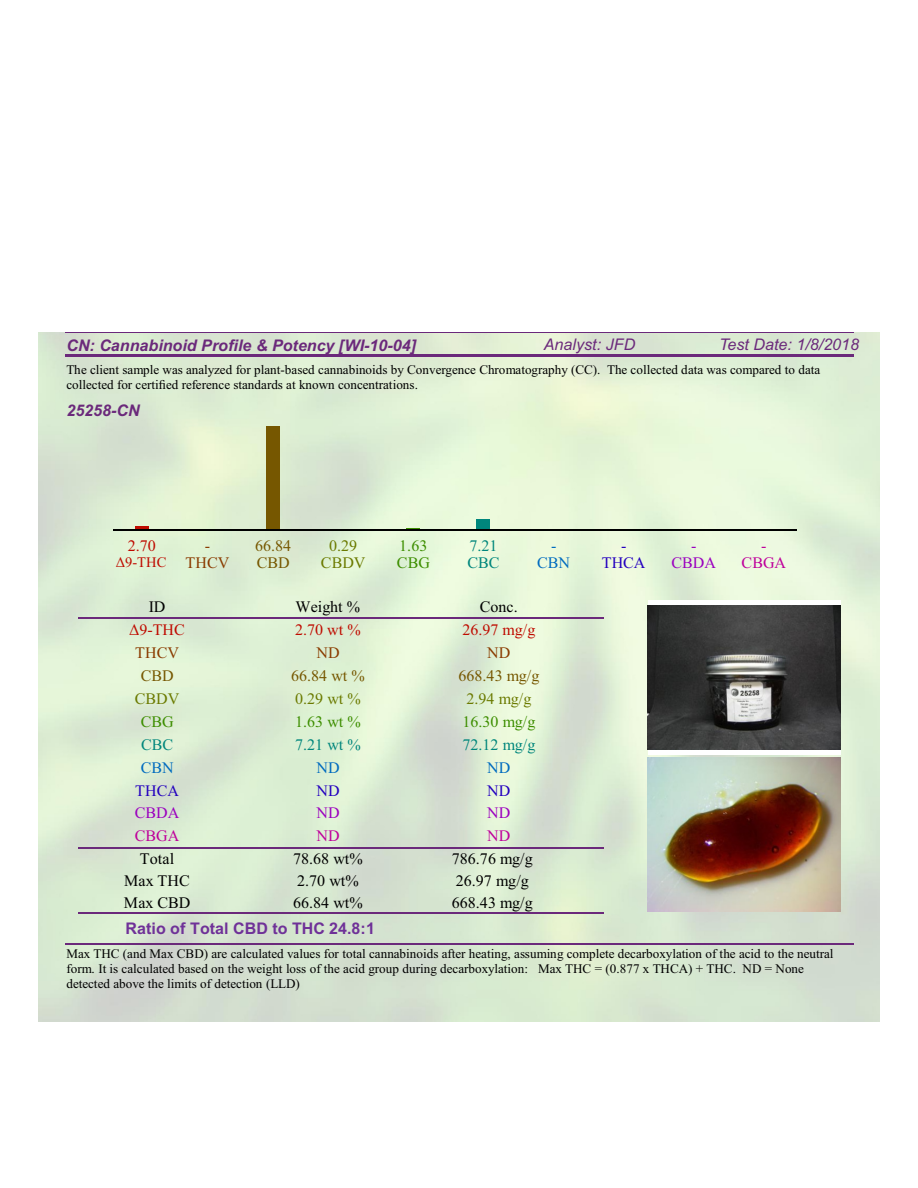
<style>
.page{position:relative;width:918px;height:1188px;background:#fff}
.page>*{position:absolute;margin:0;border:0;box-sizing:border-box;transform-origin:0 0}
.t1{font:16.05px "Times New Roman";color:#000}
.t2{font:italic 700 16.05px "Arial";color:#6b297b}
.t3{font:16.05px "Times New Roman";color:#765700}
.t4{font:italic 16.05px "Arial";color:#6b297b}
.t5{font:16.05px "Times New Roman";color:#6b7a00}
.t6{font:16.05px "Times New Roman";color:#bf0b00}
.t7{font:16.05px "Times New Roman";color:#00867c}
.t8{font:16.05px "Times New Roman";color:#3d8e00}
.t9{font:700 16.05px "Arial";color:#6f3198}
.t10{font:16.05px "Times New Roman";color:#8a3b00}
.t11{font:16.05px "Times New Roman";color:#2300bf}
.t12{font:16.05px "Times New Roman";color:#9b00bf}
.t13{font:16.05px "Times New Roman";color:#bf009b}
.t14{font:16.05px "Times New Roman";color:#006bbf}
.t15{font:14.55px "Times New Roman";color:#bf0b00}
.t16{font:13.05px/15.5px "Times New Roman";color:#000}
</style>
<div class="page">
<img style="left:39px;top:332px;width:841px;height:689px">
<hr style="left:65px;top:332px;width:789px;height:1px;background:#6b297b">
<hr style="left:65px;top:354px;width:789px;height:3px;background:#6b297b">
<div style="left:267px;top:426px;width:13px;height:104px;background:#765700"></div>
<svg style="left:135px;top:526px;width:13px;height:4px"></svg>
<div style="left:477px;top:519px;width:13px;height:11px;background:#00867c"></div>
<svg style="left:407px;top:528px;width:13px;height:2px"></svg>
<hr style="left:113px;top:530px;width:684px;height:1px;background:#000">
<div style="left:648px;top:600px;width:193px;height:154px;background:#fff"></div>
<img style="left:648px;top:605px;width:193px;height:144px">
<img style="left:648px;top:757px;width:193px;height:154px">
<hr style="left:65px;top:943px;width:789px;height:2px;background:#6b297b">
<hr style="left:78px;top:617px;width:526px;height:1px;background:#6b297b">
<hr style="left:78px;top:847px;width:526px;height:2px;background:#6b297b">
<hr style="left:78px;top:913px;width:526px;height:1px;background:#6b297b">
<p class="t4" style="left:544px;top:339px;width:93px">Analyst: JFD</p>
<p class="t4" style="left:719px;top:339px;width:142px">Test Date: 1/8/2018</p>
<p class="t16" style="left:66px;top:363px;width:755px">The client sample was analyzed for plant-based cannabinoids by Convergence Chromatography (CC). The collected data was compared to data collected for certified reference standards at known concentrations.</p>
<p class="t2" style="left:66px;top:404px;width:75px">25258-CN</p>
<p class="t2" style="left:66px;top:339px;width:351px">CN: Cannabinoid Profile &amp; Potency [WI-10-04]</p>
<p class="t6" style="left:128px;top:540px;width:30px">2.70</p>
<p class="t15" style="left:116px;top:557px;width:52px">Δ9-THC</p>
<p class="t10" style="left:205px;top:540px;width:7px">-</p>
<p class="t10" style="left:186px;top:557px;width:45px">THCV</p>
<p class="t3" style="left:255px;top:540px;width:38px">66.84</p>
<p class="t3" style="left:257px;top:557px;width:34px">CBD</p>
<p class="t5" style="left:329px;top:540px;width:30px">0.29</p>
<p class="t5" style="left:321px;top:557px;width:46px">CBDV</p>
<p class="t8" style="left:399px;top:540px;width:30px">1.63</p>
<p class="t8" style="left:397px;top:557px;width:34px">CBG</p>
<p class="t7" style="left:469px;top:540px;width:30px">7.21</p>
<p class="t7" style="left:467px;top:557px;width:34px">CBC</p>
<p class="t14" style="left:551px;top:540px;width:7px">-</p>
<p class="t14" style="left:537px;top:557px;width:34px">CBN</p>
<p class="t1" style="left:149px;top:601px;width:18px">ID</p>
<p class="t1" style="left:295px;top:601px;width:66px">Weight %</p>
<p class="t1" style="left:480px;top:601px;width:39px">Conc.</p>
<p class="t6" style="left:129px;top:624px;width:57px">Δ9-THC</p>
<p class="t6" style="left:295px;top:624px;width:67px">2.70 wt %</p>
<p class="t6" style="left:462px;top:624px;width:74px">26.97 mg/g</p>
<p class="t10" style="left:135px;top:647px;width:45px">THCV</p>
<p class="t10" style="left:316px;top:647px;width:25px">ND</p>
<p class="t10" style="left:487px;top:647px;width:25px">ND</p>
<p class="t3" style="left:141px;top:670px;width:34px">CBD</p>
<p class="t3" style="left:291px;top:670px;width:75px">66.84 wt %</p>
<p class="t3" style="left:458px;top:670px;width:82px">668.43 mg/g</p>
<p class="t5" style="left:135px;top:693px;width:46px">CBDV</p>
<p class="t5" style="left:295px;top:693px;width:67px">0.29 wt %</p>
<p class="t5" style="left:466px;top:693px;width:66px">2.94 mg/g</p>
<p class="t8" style="left:141px;top:716px;width:34px">CBG</p>
<p class="t8" style="left:295px;top:716px;width:67px">1.63 wt %</p>
<p class="t8" style="left:462px;top:716px;width:74px">16.30 mg/g</p>
<p class="t7" style="left:141px;top:739px;width:34px">CBC</p>
<p class="t7" style="left:295px;top:739px;width:67px">7.21 wt %</p>
<p class="t7" style="left:462px;top:739px;width:74px">72.12 mg/g</p>
<p class="t14" style="left:141px;top:762px;width:34px">CBN</p>
<p class="t14" style="left:316px;top:762px;width:25px">ND</p>
<p class="t14" style="left:487px;top:762px;width:25px">ND</p>
<p class="t11" style="left:135px;top:784px;width:45px">THCA</p>
<p class="t11" style="left:316px;top:784px;width:25px">ND</p>
<p class="t11" style="left:487px;top:784px;width:25px">ND</p>
<p class="t12" style="left:135px;top:807px;width:46px">CBDA</p>
<p class="t12" style="left:316px;top:807px;width:25px">ND</p>
<p class="t12" style="left:487px;top:807px;width:25px">ND</p>
<p class="t13" style="left:135px;top:830px;width:46px">CBGA</p>
<p class="t13" style="left:316px;top:830px;width:25px">ND</p>
<p class="t13" style="left:487px;top:830px;width:25px">ND</p>
<p class="t1" style="left:140px;top:853px;width:36px">Total</p>
<p class="t1" style="left:293px;top:853px;width:71px">78.68 wt%</p>
<p class="t1" style="left:452px;top:853px;width:82px">786.76 mg/g</p>
<p class="t1" style="left:124px;top:875px;width:67px">Max THC</p>
<p class="t1" style="left:297px;top:875px;width:63px">2.70 wt%</p>
<p class="t1" style="left:456px;top:875px;width:74px">26.97 mg/g</p>
<p class="t1" style="left:124px;top:897px;width:68px">Max CBD</p>
<p class="t1" style="left:293px;top:897px;width:71px">66.84 wt%</p>
<p class="t1" style="left:452px;top:897px;width:82px">668.43 mg/g</p>
<p class="t9" style="left:126px;top:923px;width:251px">Ratio of Total CBD to THC 24.8:1</p>
<p class="t11" style="left:621px;top:540px;width:7px">-</p>
<p class="t11" style="left:602px;top:557px;width:45px">THCA</p>
<p class="t12" style="left:691px;top:540px;width:7px">-</p>
<p class="t12" style="left:672px;top:557px;width:46px">CBDA</p>
<p class="t13" style="left:761px;top:540px;width:7px">-</p>
<p class="t13" style="left:742px;top:557px;width:46px">CBGA</p>
<p class="t16" style="left:66px;top:947px;width:769px">Max THC (and Max CBD) are calculated values for total cannabinoids after heating, assuming complete decarboxylation of the acid to the neutral form. It is calculated based on the weight loss of the acid group during decarboxylation: Max THC = (0.877 x THCA) + THC. ND = None detected above the limits of detection (LLD)</p>
</div>
